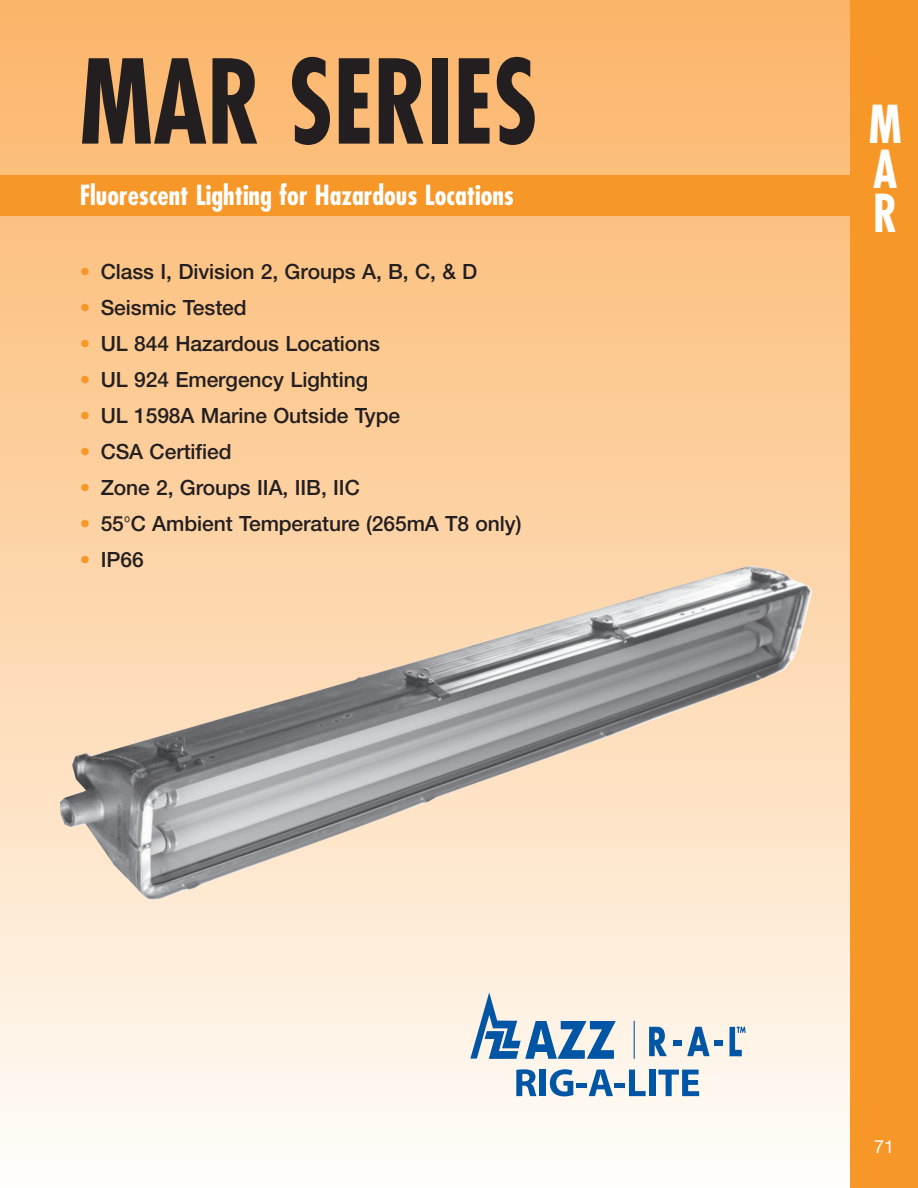
<style>
.page{position:relative;width:918px;height:1188px;background:#fff}
.page>*{position:absolute;margin:0;border:0;box-sizing:border-box;transform-origin:0 0}
.TITLE-Large_Head{font:700 condensed 113.25px "Futura";color:#231f20;scale:.9 1}
.t1{font:700 condensed 50.85px/44.5px "Futura";color:#fff;scale:.9 1}
.TITLE-Subhead{font:700 condensed 27px "Futura";color:#fff}
.TITLE-Bullet_2nd_lin{font:500 21px "Helvetica Neue";letter-spacing:-.005em;color:#231f20}
.TITLE-Bullet_first_l{font:500 21px "Helvetica Neue";letter-spacing:-.005em;color:#231f20}
.t2{font:18px "Helvetica Neue";color:#fff}
.s1{color:#f79727}
.s2{font-family:"Helvetica";font-weight:400;font-stretch:condensed}
</style>
<div class="page">
<div style="left:0;top:0;width:864px;height:1188px;background:linear-gradient(to bottom,#fcb366,#fffcf7)"></div>
<svg style="left:649px;top:1027px;width:18px;height:29px"></svg>
<div style="left:673px;top:1040px;width:8px;height:6px;background:#0155a5"></div>
<svg style="left:687px;top:1027px;width:23px;height:29px"></svg>
<div style="left:714px;top:1040px;width:8px;height:6px;background:#0155a5"></div>
<svg style="left:730px;top:1027px;width:16px;height:29px"></svg>
<hr style="left:634px;top:1021px;width:1px;height:38px;background:#0155a5">
<svg style="left:470px;top:992px;width:146px;height:67px;background:#abbecf"></svg>
<svg style="left:516px;top:1069px;width:20px;height:27px"></svg>
<div style="left:540px;top:1070px;width:6px;height:26px;background:#0155a5"></div>
<svg style="left:550px;top:1069px;width:23px;height:27px"></svg>
<hr style="left:577px;top:1084px;width:10px;height:4px;background:#0155a5">
<svg style="left:589px;top:1070px;width:24px;height:26px"></svg>
<hr style="left:615px;top:1084px;width:10px;height:4px;background:#0155a5">
<svg style="left:629px;top:1070px;width:17px;height:26px"></svg>
<div style="left:649px;top:1070px;width:6px;height:26px;background:#0155a5"></div>
<svg style="left:658px;top:1070px;width:41px;height:26px"></svg>
<div style="left:0;top:176px;width:861px;height:40px;background:#f79727"></div>
<div style="left:850px;top:0;width:68px;height:1188px;background:#f79727"></div>
<img style="left:60px;top:566px;width:752px;height:336px">
<p class="TITLE-Large_Head" style="left:80px;top:29px;width:511px">MAR SERIES</p>
<p class="TITLE-Subhead" style="left:80px;top:178px;width:436px">Fluorescent Lighting for Hazardous Locations</p>
<p class="TITLE-Bullet_first_l" style="left:80px;top:259px;width:399px"><span class="s1">•</span> Class I, Division 2, Groups A, B, C, &amp; D</p>
<p class="TITLE-Bullet_2nd_lin" style="left:80px;top:295px;width:169px"><span class="s1">•</span> Seismic Tested</p>
<p class="TITLE-Bullet_2nd_lin" style="left:80px;top:331px;width:302px"><span class="s1">•</span> UL 844 Hazardous Locations</p>
<p class="TITLE-Bullet_2nd_lin" style="left:80px;top:367px;width:290px"><span class="s1">•</span> UL 924 Emergency Lighting</p>
<p class="TITLE-Bullet_2nd_lin" style="left:80px;top:403px;width:322px"><span class="s1">•</span> UL 1598A Marine Outside Type</p>
<p class="TITLE-Bullet_2nd_lin" style="left:80px;top:439px;width:153px"><span class="s1">•</span> CSA Certified</p>
<p class="TITLE-Bullet_2nd_lin" style="left:80px;top:475px;width:282px"><span class="s1">•</span> Zone 2, Groups IIA, IIB, IIC</p>
<p class="TITLE-Bullet_2nd_lin" style="left:80px;top:511px;width:443px"><span class="s1">•</span> 55<span class="s2">°</span>C Ambient Temperature (265mA T8 only)</p>
<p class="TITLE-Bullet_2nd_lin" style="left:80px;top:547px;width:66px"><span class="s1">•</span> IP66</p>
<p class="t1" style="left:869px;top:102px;width:38px">M</p>
<p class="t1" style="left:873px;top:146px;width:28px">A<br>R</p>
<p class="t2" style="left:874px;top:1136px;width:22px">71</p>
</div>
